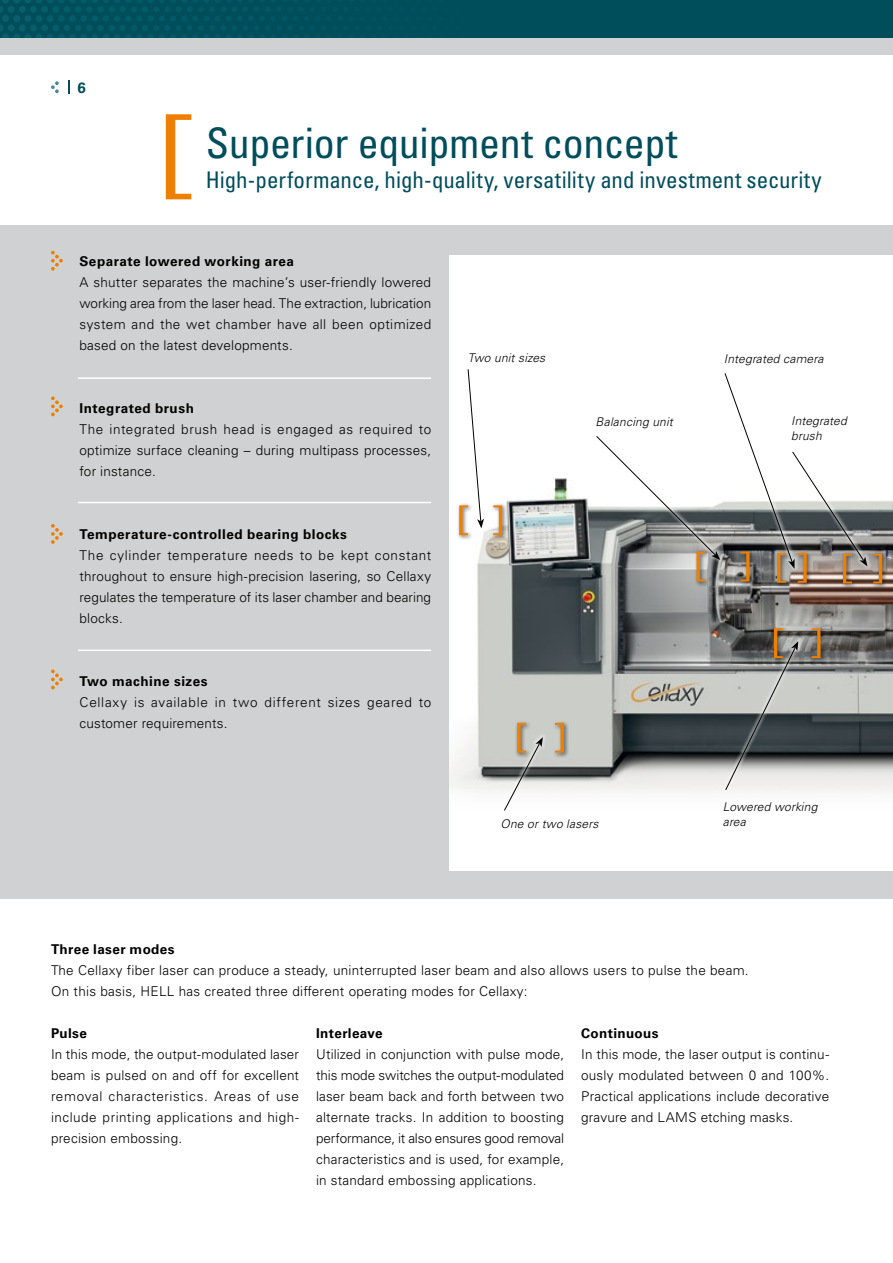
<style>
.page{position:relative;width:893px;height:1263px;background:#fff}
.page>*{position:absolute;margin:0;border:0;box-sizing:border-box;transform-origin:0 0}
.Headline_1_Zeile{font:condensed 42px "Univers LT Std";letter-spacing:-.01em;color:#004d5b}
.Headline_2_Zeile{font:condensed 22.95px "Univers LT Std";color:#004d5b}
.t1{font:700 15px "Univers LT Std";color:#004d5b}
.Fließtext{font:300 13.5px/21px "Univers LT Std";letter-spacing:.02em;color:#000;text-align:justify}
.Zwischenüberschrift{font:300 13.5px/21px "Univers LT Std";letter-spacing:.02em;color:#000;text-align:justify}
.Fließtext-2{font:700 13.5px "Univers LT Std";letter-spacing:.035em;color:#000}
.Fließtext-3{font:300 13.5px/21px "Univers LT Std";letter-spacing:.045em;color:#000}
.Zwischenüberschrift-2{font:700 13.5px "Univers LT Std";letter-spacing:.035em;color:#000}
.Informationstext_8_1{font:italic 300 12px/15px "Univers LT Std";letter-spacing:.02em;color:#000}
</style>
<div class="page">
<svg style="left:51px;top:81px;width:8px;height:12px"></svg>
<svg style="left:68px;top:80px;width:1px;height:13px"></svg>
<div style="left:0;top:225px;width:893px;height:674px;background:#d0d1d2"></div>
<img style="left:449px;top:255px;width:444px;height:615px">
<svg style="left:166px;top:114px;width:25px;height:85px"></svg>
<svg style="left:51px;top:251px;width:12px;height:20px"></svg>
<svg style="left:51px;top:669px;width:12px;height:20px"></svg>
<div style="left:0;top:0;width:893px;height:54px;background:#d0d1d2"></div>
<div style="left:0;top:0;width:893px;height:37px;background:#004d5b"></div>
<hr style="left:78px;top:377px;width:353px;height:2px;background:#fff">
<hr style="left:78px;top:502px;width:353px;height:1px;background:#fff">
<hr style="left:78px;top:649px;width:353px;height:2px;background:#fff">
<svg style="left:51px;top:396px;width:12px;height:20px"></svg>
<svg style="left:51px;top:524px;width:12px;height:20px"></svg>
<div style="left:456px;top:503px;width:17px;height:37px;background:#000;opacity:.6"></div>
<div style="left:490px;top:503px;width:17px;height:37px;background:#000;opacity:.6"></div>
<svg style="left:397px;top:364px;width:156px;height:171px"></svg>
<div style="left:694px;top:549px;width:17px;height:37px;background:#000;opacity:.6"></div>
<div style="left:738px;top:549px;width:17px;height:37px;background:#000;opacity:.6"></div>
<div style="left:771px;top:626px;width:17px;height:37px;background:#000;opacity:.6"></div>
<div style="left:809px;top:626px;width:17px;height:37px;background:#000;opacity:.6"></div>
<svg style="left:707px;top:628px;width:113px;height:167px"></svg>
<div style="left:774px;top:551px;width:17px;height:37px;background:#000;opacity:.6"></div>
<div style="left:795px;top:551px;width:17px;height:37px;background:#000;opacity:.6"></div>
<div style="left:840px;top:551px;width:17px;height:37px;background:#000;opacity:.6"></div>
<div style="left:870px;top:551px;width:17px;height:37px;background:#000;opacity:.6"></div>
<svg style="left:568px;top:343px;width:325px;height:240px;background:#d5d4d3"></svg>
<div style="left:514px;top:720px;width:17px;height:38px;background:#000;opacity:.6"></div>
<div style="left:552px;top:720px;width:17px;height:38px;background:#000;opacity:.6"></div>
<svg style="left:493px;top:723px;width:71px;height:93px"></svg>
<svg style="left:861px;top:619px;width:32px;height:177px"></svg>
<p class="t1" style="left:78px;top:79px;width:10px">6</p>
<p class="Headline_1_Zeile" style="left:206px;top:117px;width:473px">Superior equipment concept</p>
<p class="Headline_2_Zeile" style="left:206px;top:166px;width:617px">High-performance, high-quality, versatility and investment security</p>
<p class="Zwischenüberschrift-2" style="left:80px;top:253px;width:216px">Separate lowered working area</p>
<p class="Zwischenüberschrift" style="left:80px;top:271px;width:353px">A shutter separates the machine’s user-friendly lowered working area from the laser head. The extraction, lubrication system and the wet chamber have all been optimized based on the latest developments.</p>
<p class="Fließtext-2" style="left:80px;top:400px;width:116px">Integrated brush</p>
<p class="Fließtext" style="left:80px;top:418px;width:353px">The integrated brush head is engaged as required to optimize surface cleaning – during multipass processes, for instance.</p>
<p class="Fließtext-2" style="left:80px;top:526px;width:269px">Temperature-controlled bearing blocks</p>
<p class="Fließtext" style="left:80px;top:544px;width:353px">The cylinder temperature needs to be kept constant throughout to ensure high-precision lasering, so Cellaxy regulates the temperature of its laser chamber and bearing blocks.</p>
<p class="Fließtext-2" style="left:80px;top:673px;width:130px">Two machine sizes</p>
<p class="Fließtext-3" style="left:80px;top:691px;width:353px">Cellaxy is available in two different sizes geared to customer requirements.</p>
<p class="Informationstext_8_1" style="left:468px;top:351px;width:79px">Two unit sizes</p>
<p class="Informationstext_8_1" style="left:724px;top:351px;width:101px">Integrated camera</p>
<p class="Informationstext_8_1" style="left:595px;top:414px;width:79px">Balancing unit</p>
<p class="Informationstext_8_1" style="left:791px;top:413px;width:57px">Integrated brush</p>
<p class="Informationstext_8_1" style="left:500px;top:817px;width:99px">One or two lasers</p>
<p class="Informationstext_8_1" style="left:723px;top:799px;width:96px">Lowered working area</p>
<p class="Fließtext-2" style="left:51px;top:941px;width:125px">Three laser modes</p>
<p class="Fließtext" style="left:51px;top:960px;width:699px">The Cellaxy fiber laser can produce a steady, uninterrupted laser beam and also allows users to pulse the beam.</p>
<p class="Fließtext" style="left:51px;top:981px;width:478px">On this basis, HELL has created three different operating modes for Cellaxy:</p>
<p class="Fließtext-2" style="left:51px;top:1025px;width:37px">Pulse</p>
<p class="Fließtext" style="left:51px;top:1044px;width:250px">In this mode, the output-modulated laser beam is pulsed on and off for excellent removal characteristics. Areas of use include printing applications and high&shy;precision embossing.</p>
<p class="Fließtext-2" style="left:316px;top:1025px;width:68px">Interleave</p>
<p class="Fließtext" style="left:316px;top:1044px;width:250px">Utilized in conjunction with pulse mode, this mode switches the output-modulated laser beam back and forth between two alternate tracks. In addition to boosting performance, it also ensures good removal characteristics and is used, for example, in standard embossing applications.</p>
<p class="Fließtext-2" style="left:581px;top:1025px;width:79px">Continuous</p>
<p class="Fließtext" style="left:581px;top:1044px;width:250px">In this mode, the laser output is continu&shy;ously modulated between 0 and 100%.<br>Practical applications include decorative gravure and LAMS etching masks.</p>
</div>
